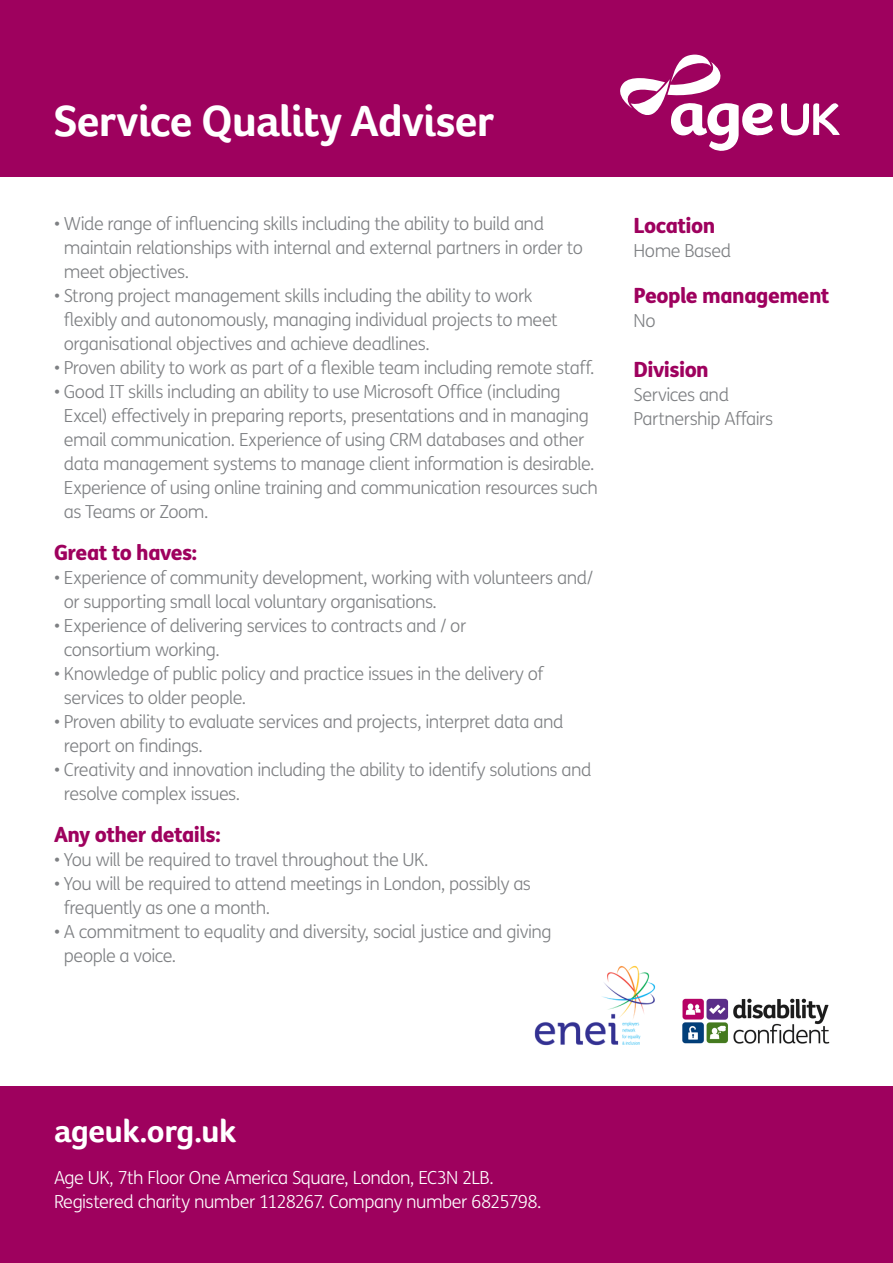
<style>
.page{position:relative;width:893px;height:1263px;background:#fff}
.page>*{position:absolute;margin:0;border:0;box-sizing:border-box;transform-origin:0 0}
.t1{font:700 45px "Foco Age UK";letter-spacing:-.02em;color:#fff}
.t2{font:700 33px "Foco Age UK";letter-spacing:-.02em;color:#fff}
.t3{font:800 21px "FS Me";letter-spacing:-.025em;color:#9e015e}
.t4{font:300 18px/24px "FS Me";letter-spacing:-.03em;color:#7e8083}
.t5{font:300 18px/24px "FS Me";letter-spacing:-.03em;color:#fff}
</style>
<div class="page">
<div style="left:0;top:0;width:893px;height:177px;background:#9e015e"></div>
<svg style="left:620px;top:54px;width:220px;height:97px"></svg>
<div style="left:0;top:1086px;width:893px;height:177px;background:#9e015e"></div>
<img style="left:682px;top:998px;width:148px;height:46px">
<img style="left:534px;top:965px;width:122px;height:81px">
<p class="t1" style="left:54px;top:94px;width:442px">Service Quality Adviser</p>
<p class="t4" style="left:64px;top:212px;width:520px;text-indent:-10px">• Wide range of influencing skills including the ability to build and maintain relationships with internal and external partners in order to meet objectives.</p>
<p class="t4" style="left:64px;top:284px;width:495px;text-indent:-10px">• Strong project management skills including the ability to work flexibly and autonomously, managing individual projects to meet organisational objectives and achieve deadlines.</p>
<p class="t4" style="left:54px;top:356px;width:542px">• Proven ability to work as part of a flexible team including remote staff.</p>
<p class="t4" style="left:64px;top:380px;width:536px;text-indent:-10px">• Good IT skills including an ability to use Microsoft Office (including Excel) effectively in preparing reports, presentations and in managing email communication. Experience of using CRM databases and other data management systems to manage client information is desirable.<br>Experience of using online training and communication resources such as Teams or Zoom.</p>
<p class="t3" style="left:54px;top:536px;width:145px">Great to haves:</p>
<p class="t4" style="left:64px;top:566px;width:531px;text-indent:-10px">• Experience of community development, working with volunteers and/ or supporting small local voluntary organisations.</p>
<p class="t4" style="left:64px;top:614px;width:404px;text-indent:-10px">• Experience of delivering services to contracts and / or consortium working.</p>
<p class="t4" style="left:64px;top:662px;width:481px;text-indent:-10px">• Knowledge of public policy and practice issues in the delivery of services to older people.</p>
<p class="t4" style="left:64px;top:710px;width:501px;text-indent:-10px">• Proven ability to evaluate services and projects, interpret data and report on findings.</p>
<p class="t4" style="left:64px;top:758px;width:529px;text-indent:-10px">• Creativity and innovation including the ability to identify solutions and resolve complex issues.</p>
<p class="t3" style="left:54px;top:818px;width:168px">Any other details:</p>
<p class="t4" style="left:54px;top:848px;width:376px">• You will be required to travel throughout the UK.</p>
<p class="t4" style="left:64px;top:872px;width:469px;text-indent:-10px">• You will be required to attend meetings in London, possibly as frequently as one a month.</p>
<p class="t4" style="left:64px;top:920px;width:489px;text-indent:-10px">• A commitment to equality and diversity, social justice and giving people a voice.</p>
<p class="t3" style="left:634px;top:208px;width:83px">Location</p>
<p class="t4" style="left:634px;top:238px;width:99px">Home Based</p>
<p class="t3" style="left:634px;top:279px;width:198px">People management</p>
<p class="t4" style="left:634px;top:308px;width:23px">No</p>
<p class="t3" style="left:634px;top:352px;width:77px">Division</p>
<p class="t4" style="left:634px;top:382px;width:141px">Services and<br>Partnership Affairs</p>
<p class="t2" style="left:54px;top:1111px;width:184px">ageuk.org.uk</p>
<p class="t5" style="left:54px;top:1165px;width:489px">Age UK, 7th Floor One America Square, London, EC3N 2LB.<br>Registered charity number 1128267. Company number 6825798.</p>
</div>
